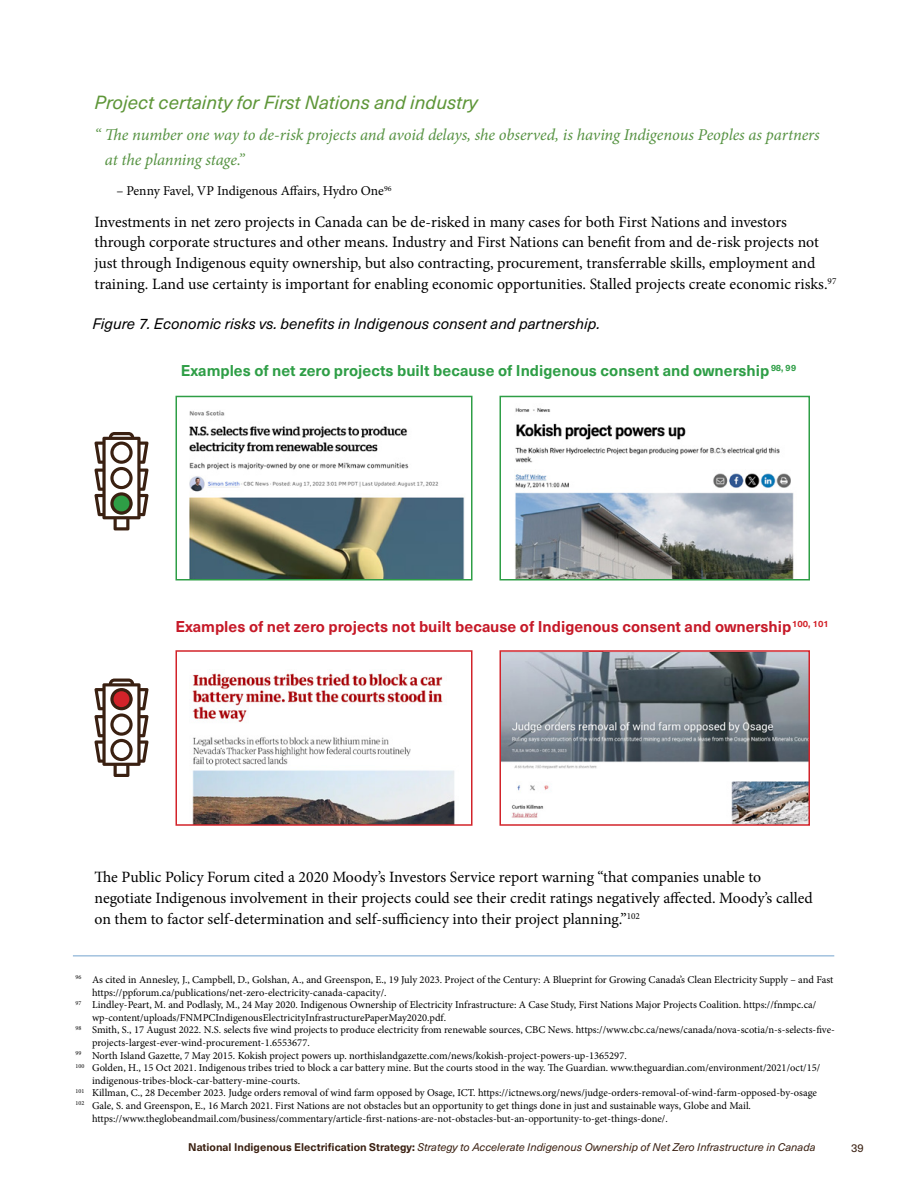
<style>
.page{position:relative;width:918px;height:1188px;background:#fff}
.page>*{position:absolute;margin:0;border:0;box-sizing:border-box;transform-origin:0 0}
.t1{font:italic 18.75px "Neue Haas Unica W1 G";color:#5e9638}
.t2{font:italic 16.5px/24.6px "Minion Pro";letter-spacing:-.005em;color:#559241}
.t3{font:15.75px/20.9px "Minion Pro";color:#000}
.t4{font:700 15.45px "Neue Haas Unica W1 G";color:#c61928}
.t5{font:700 15.45px "Neue Haas Unica W1 G";color:#2e9e46}
.t6{font:italic 15px "Neue Haas Unica W1 G";color:#000}
.t7{font:13.5px "Minion Pro";letter-spacing:-.005em;color:#000}
.t8{font:11.25px "Neue Haas Unica W1 G";color:#3a2011}
.t9{font:italic 10.95px "Neue Haas Unica W1 G";color:#3a2011}
.t10{font:10.5px "Minion Pro";color:#000}
.s1{font-weight:700;font-style:normal}
</style>
<div class="page">
<hr style="left:73px;top:956px;width:761px;height:1px;background:#73a3cf">
<svg style="left:94px;top:679px;width:55px;height:98px"></svg>
<svg style="left:94px;top:432px;width:55px;height:98px"></svg>
<img style="left:192px;top:673px;width:263px;height:150px">
<div style="left:176px;top:650px;width:296px;height:176px;border:2px solid #d2232a"></div>
<img style="left:503px;top:653px;width:304px;height:170px">
<div style="left:500px;top:650px;width:310px;height:176px;border:2px solid #d2232a"></div>
<img style="left:189px;top:410px;width:276px;height:167px">
<div style="left:176px;top:396px;width:296px;height:184px;border:2px solid #2e9e46"></div>
<img style="left:515px;top:408px;width:279px;height:169px">
<div style="left:500px;top:396px;width:310px;height:184px;border:2px solid #2e9e46"></div>
<h1 class="t1" style="left:94px;top:88px;width:385px">Project certainty for First Nations and industry</h1>
<h2 class="t2" style="left:105px;top:122px;width:716px;text-indent:-10px">“ The number one way to de-risk projects and avoid delays, she observed, is having Indigenous Peoples as partners at the planning stage.”</h2>
<p class="t7" style="left:116px;top:182px;width:277px">– Penny Favel, VP Indigenous Affairs, Hydro One<sup>96</sup></p>
<p class="t3" style="left:94px;top:211px;width:743px">Investments in net zero projects in Canada can be de-risked in many cases for both First Nations and investors through corporate structures and other means. Industry and First Nations can benefit from and de-risk projects not just through Indigenous equity ownership, but also contracting, procurement, transferrable skills, employment and training. Land use certainty is important for enabling economic opportunities. Stalled projects create economic risks.<sup>97</sup></p>
<h3 class="t6" style="left:92px;top:312px;width:509px">Figure 7. Economic risks vs. benefits in Indigenous consent and partnership.</h3>
<h3 class="t5" style="left:181px;top:359px;width:617px">Examples of net zero projects built because of Indigenous consent and ownership <sup>98,</sup> <sup>99</sup></h3>
<h3 class="t4" style="left:176px;top:615px;width:655px">Examples of net zero projects not built because of Indigenous consent and ownership<sup>100,</sup> <sup>101</sup></h3>
<p class="t3" style="left:94px;top:867px;width:720px">The Public Policy Forum cited a 2020 Moody’s Investors Service report warning “that companies unable to negotiate Indigenous involvement in their projects could see their credit ratings negatively affected. Moody’s called on them to factor self-determination and self-sufficiency into their project planning.”<sup>102</sup></p>
<p class="t10" style="left:76px;top:973px;width:759px"><sup>96</sup> As cited in Annesley, J., Campbell, D., Golshan, A., and Greenspon, E., 19 July 2023. Project of the Century: A Blueprint for Growing Canada’s Clean Electricity Supply – and Fast</p>
<p class="t10" style="left:92px;top:985px;width:296px">https://ppforum.ca/publications/net-zero-electricity-canada-capacity/.</p>
<p class="t10" style="left:76px;top:998px;width:742px"><sup>97</sup> Lindley-Peart, M. and Podlasly, M., 24 May 2020. Indigenous Ownership of Electricity Infrastructure: A Case Study, First Nations Major Projects Coalition. https://fnmpc.ca/</p>
<p class="t10" style="left:92px;top:1010px;width:355px">wp-content/uploads/FNMPCIndigenousElectricityInfrastructurePaperMay2020.pdf.</p>
<p class="t10" style="left:76px;top:1023px;width:761px"><sup>98</sup> Smith, S., 17 August 2022. N.S. selects five wind projects to produce electricity from renewable sources, CBC News. https://www.cbc.ca/news/canada/nova-scotia/n-s-selects-five-</p>
<p class="t10" style="left:92px;top:1036px;width:219px">projects-largest-ever-wind-procurement-1.6553677.</p>
<p class="t10" style="left:76px;top:1048px;width:553px"><sup>99</sup> North Island Gazette, 7 May 2015. Kokish project powers up. northislandgazette.com/news/kokish-project-powers-up-1365297.</p>
<p class="t10" style="left:76px;top:1061px;width:746px"><sup>100</sup> Golden, H., 15 Oct 2021. Indigenous tribes tried to block a car battery mine. But the courts stood in the way. The Guardian. www.theguardian.com/environment/2021/oct/15/</p>
<p class="t10" style="left:92px;top:1073px;width:210px">indigenous-tribes-block-car-battery-mine-courts.</p>
<p class="t10" style="left:76px;top:1086px;width:743px"><sup>101</sup> Killman, C., 28 December 2023. Judge orders removal of wind farm opposed by Osage, ICT. https://ictnews.org/news/judge-orders-removal-of-wind-farm-opposed-by-osage</p>
<p class="t10" style="left:76px;top:1099px;width:677px"><sup>102</sup> Gale, S. and Greenspon, E., 16 March 2021. First Nations are not obstacles but an opportunity to get things done in just and sustainable ways, Globe and Mail.</p>
<p class="t10" style="left:92px;top:1111px;width:577px">https://www.theglobeandmail.com/business/commentary/article-first-nations-are-not-obstacles-but-an-opportunity-to-get-things-done/.</p>
<p class="t9" style="left:188px;top:1139px;width:629px"><span class="s1">National Indigenous Electrification Strategy:</span> Strategy to Accelerate Indigenous Ownership of Net Zero Infrastructure in Canada</p>
<p class="t8" style="left:851px;top:1139px;width:14px">39</p>
</div>
